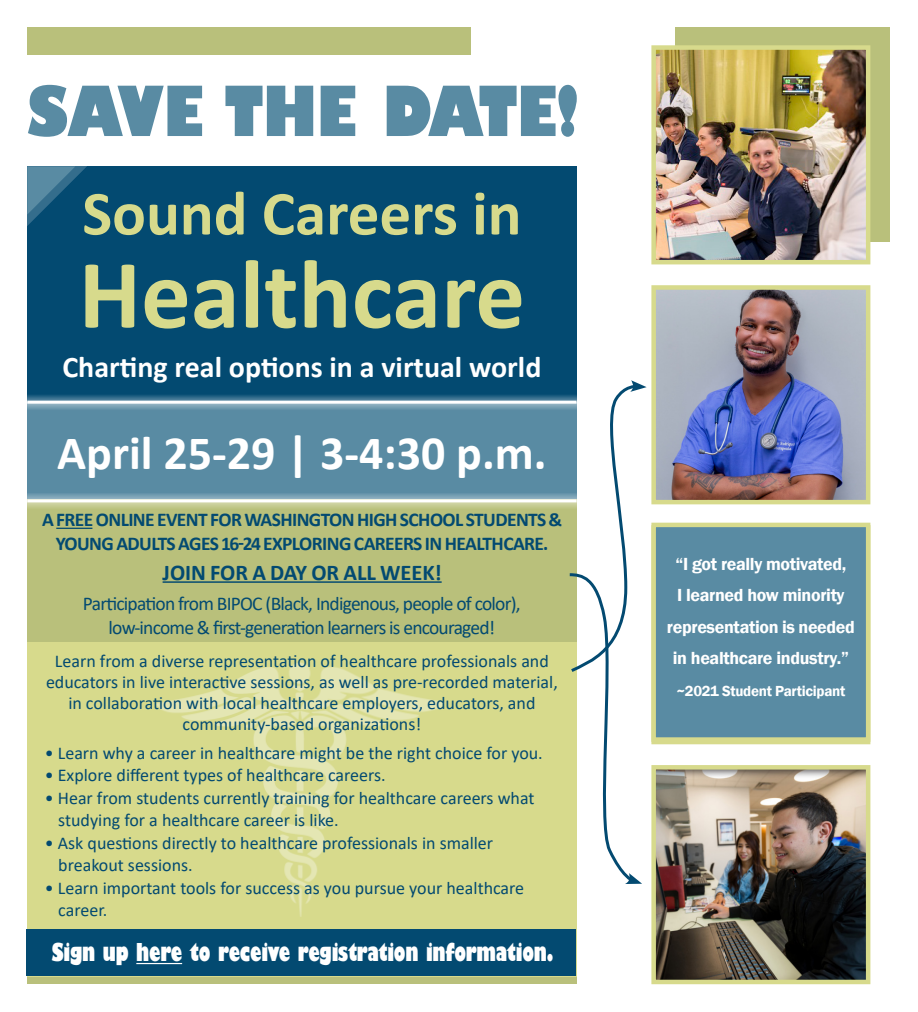
<style>
.page{position:relative;width:918px;height:1012px;background:#fff}
.page>*{position:absolute;margin:0;border:0;box-sizing:border-box;transform-origin:0 0}
.t1{font:700 99px "Calibri";color:#d7da8c}
.t2{font:800 condensed 67.5px "Gill Sans";letter-spacing:-.01em;color:#598ba3;scale:1.22 1}
.t3{font:700 63px "Calibri";color:#d7da8c}
.t4{font:700 48px "Calibri";color:#fff}
.t5{font:700 30px "Calibri";color:#fff}
.t6{font:800 condensed 24px "Gill Sans";letter-spacing:-.01em;color:#fff}
.t7{font:700 22.5px "Calibri";color:#034a71}
.t8{font:19.5px "Calibri";letter-spacing:-.04em;color:#034a71}
.t9{font:700 19.5px/23.4px "Calibri";letter-spacing:-.03em;color:#034a71;text-align:center}
.t10{font:18px/21px "Calibri";color:#034a71}
.t11{font:600 18px/31.5px "Franklin Gothic";letter-spacing:-.02em;color:#fff;text-align:center}
.t12{font:600 15px "Franklin Gothic";letter-spacing:-.02em;color:#fff}
</style>
<div class="page">
<div style="left:27px;top:27px;width:444px;height:28px;background:#b9c07b"></div>
<div style="left:675px;top:27px;width:215px;height:215px;background:#b9c07b"></div>
<img style="left:656px;top:290px;width:209px;height:209px">
<div style="left:651px;top:285px;width:219px;height:219px;border:4px solid #d7da8c"></div>
<img style="left:656px;top:770px;width:209px;height:209px">
<div style="left:651px;top:765px;width:219px;height:219px;border:4px solid #d7da8c"></div>
<div style="left:651px;top:522px;width:219px;height:219px;background:#598ba3;border:4px solid #d7da8c"></div>
<img style="left:656px;top:50px;width:209px;height:209px">
<div style="left:651px;top:45px;width:219px;height:219px;border:4px solid #d7da8c"></div>
<div style="left:27px;top:166px;width:550px;height:333px;background:#034a71"></div>
<div style="left:27px;top:402px;width:550px;height:97px;background:#598ba3"></div>
<div style="left:27px;top:499px;width:550px;height:485px;background:#b9c07b"></div>
<hr style="left:56px;top:527px;width:36px;height:2px;background:#034a71">
<hr style="left:163px;top:581px;width:279px;height:1px;background:#034a71">
<div style="left:27px;top:642px;width:550px;height:334px;background:#d7da8c"></div>
<svg style="left:569px;top:380px;width:78px;height:503px"></svg>
<div style="left:20px;top:394px;width:564px;height:16px;background:#fff;opacity:.75"></div>
<hr style="left:27px;top:400px;width:550px;height:3px;background:#fff">
<div style="left:20px;top:493px;width:564px;height:16px;background:#fff;opacity:.75"></div>
<hr style="left:27px;top:499px;width:550px;height:3px;background:#fff">
<img style="left:155px;top:662px;width:290px;height:255px">
<div style="left:27px;top:928px;width:549px;height:47px;background:#034a71"></div>
<hr style="left:136px;top:962px;width:46px;height:1px;background:#fff">
<svg style="left:27px;top:166px;width:60px;height:60px"></svg>
<p class="t2" style="left:27px;top:69px;width:454px">SAVE THE DATE!</p>
<p class="t3" style="left:82px;top:169px;width:441px">Sound Careers in</p>
<p class="t1" style="left:79px;top:224px;width:448px">Healthcare</p>
<p class="t5" style="left:62px;top:346px;width:481px">Charting real options in a virtual world</p>
<p class="t4" style="left:57px;top:419px;width:491px">April 25-29 | 3-4:30 p.m.</p>
<p class="t9" style="left:42px;top:507px;width:522px">A FREE ONLINE EVENT FOR WASHINGTON HIGH SCHOOL STUDENTS &amp;<br>YOUNG ADULTS AGES 16-24 EXPLORING CAREERS IN HEALTHCARE.</p>
<p class="t7" style="left:163px;top:556px;width:281px">JOIN FOR A DAY OR ALL WEEK!</p>
<p class="t8" style="left:83px;top:589px;width:439px">Participation from BIPOC (Black, Indigenous, people of color),</p>
<p class="t8" style="left:109px;top:613px;width:388px">low-income &amp; first-generation learners is encouraged!</p>
<p class="t10" style="left:46px;top:650px;width:513px;text-align:center">Learn from a diverse representation of healthcare professionals and educators in live interactive sessions, as well as pre-recorded material, in collaboration with local healthcare employers, educators, and community-based organizations!</p>
<p class="t10" style="left:45px;top:741px;width:500px">• Learn why a career in healthcare might be the right choice for you.</p>
<p class="t10" style="left:45px;top:764px;width:342px">• Explore different types of healthcare careers.</p>
<p class="t10" style="left:58px;top:785px;width:478px;line-height:22.5px;text-indent:-13px">• Hear from students currently training for healthcare careers what studying for a healthcare career is like.</p>
<p class="t10" style="left:58px;top:830px;width:436px;line-height:22.5px;text-indent:-13px">• Ask questions directly to healthcare professionals in smaller breakout sessions.</p>
<p class="t10" style="left:58px;top:875px;width:467px;line-height:22.5px;text-indent:-13px">• Learn important tools for success as you pursue your healthcare career.</p>
<p class="t6" style="left:52px;top:937px;width:503px">Sign up here to receive registration information.</p>
<p class="t11" style="left:667px;top:548px;width:189px">“I got really motivated,<br>I learned how minority representation is needed in healthcare industry.”</p>
<p class="t12" style="left:676px;top:681px;width:170px">~2021 Student Participant</p>
</div>
